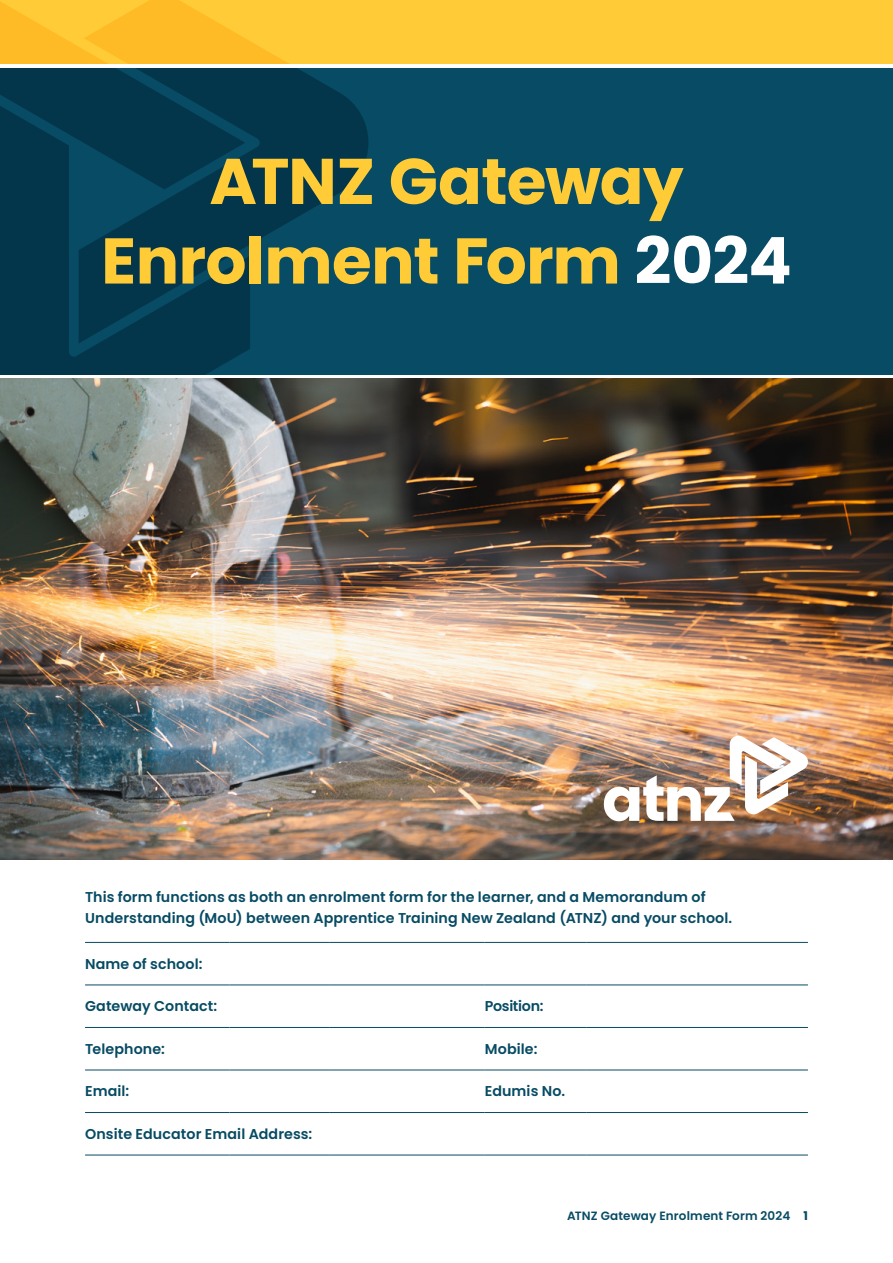
<style>
.page{position:relative;width:893px;height:1263px;background:#fff}
.page>*{position:absolute;margin:0;border:0;box-sizing:border-box;transform-origin:0 0}
.t1{font:700 64.5px/79.5px "Poppins";letter-spacing:-.01em;color:#ffcc38;text-align:center}
.t2{font:600 14.25px/21px "Poppins";letter-spacing:.005em;color:#074b64}
.t3{font:600 14.25px "Poppins";letter-spacing:-.02em;color:#074b64}
.t4{font:600 12px "Poppins";letter-spacing:.01em;color:#074b64}
.s1{color:#fff}
.s2{font-weight:700}
</style>
<div class="page">
<img style="left:0;top:378px;width:893px;height:481px">
<div style="left:0;top:68px;width:893px;height:306px;background:#074b64"></div>
<div style="left:0;top:68px;width:79px;height:31px;background:#04364b"></div>
<svg style="left:0;top:99px;width:250px;height:275px;background:#04384e"></svg>
<svg style="left:79px;top:68px;width:289px;height:275px;fill:#04364b"></svg>
<hr style="left:85px;top:942px;width:145px;height:1px;background:#074b64">
<hr style="left:230px;top:942px;width:99px;height:1px;background:#074b64">
<hr style="left:329px;top:942px;width:156px;height:1px;background:#074b64">
<hr style="left:485px;top:942px;width:102px;height:1px;background:#074b64">
<hr style="left:587px;top:942px;width:221px;height:1px;background:#074b64">
<hr style="left:85px;top:984px;width:145px;height:1px;background:#074b64">
<hr style="left:230px;top:984px;width:99px;height:1px;background:#074b64">
<hr style="left:329px;top:984px;width:156px;height:1px;background:#074b64">
<hr style="left:485px;top:984px;width:102px;height:1px;background:#074b64">
<hr style="left:587px;top:984px;width:221px;height:1px;background:#074b64">
<hr style="left:85px;top:1027px;width:145px;height:1px;background:#074b64">
<hr style="left:230px;top:1027px;width:99px;height:1px;background:#074b64">
<hr style="left:329px;top:1027px;width:156px;height:1px;background:#074b64">
<hr style="left:485px;top:1027px;width:102px;height:1px;background:#074b64">
<hr style="left:587px;top:1027px;width:221px;height:1px;background:#074b64">
<hr style="left:85px;top:1069px;width:145px;height:1px;background:#074b64">
<hr style="left:230px;top:1069px;width:99px;height:1px;background:#074b64">
<hr style="left:329px;top:1069px;width:156px;height:1px;background:#074b64">
<hr style="left:485px;top:1069px;width:102px;height:1px;background:#074b64">
<hr style="left:587px;top:1069px;width:221px;height:1px;background:#074b64">
<hr style="left:85px;top:1112px;width:145px;height:1px;background:#074b64">
<hr style="left:230px;top:1112px;width:99px;height:1px;background:#074b64">
<hr style="left:329px;top:1112px;width:156px;height:1px;background:#074b64">
<hr style="left:485px;top:1112px;width:102px;height:1px;background:#074b64">
<hr style="left:587px;top:1112px;width:221px;height:1px;background:#074b64">
<hr style="left:85px;top:1155px;width:145px;height:1px;background:#074b64">
<hr style="left:230px;top:1155px;width:99px;height:1px;background:#074b64">
<hr style="left:329px;top:1155px;width:156px;height:1px;background:#074b64">
<hr style="left:485px;top:1155px;width:102px;height:1px;background:#074b64">
<hr style="left:587px;top:1155px;width:221px;height:1px;background:#074b64">
<div style="left:0;top:0;width:893px;height:64px;background:#ffcc38"></div>
<svg style="left:0;top:0;width:289px;height:64px"></svg>
<img style="left:604px;top:736px;width:204px;height:85px">
<h1 class="t1" style="left:101px;top:142px;width:692px">ATNZ Gateway<br>Enrolment Form <span class="s1">2024</span></h1>
<p class="t2" style="left:85px;top:887px;width:649px">This form functions as both an enrolment form for the learner, and a Memorandum of<br>Understanding (MoU) between Apprentice Training New Zealand (ATNZ) and your school.</p>
<p class="t2" style="left:85px;top:953px;width:119px">Name of school:</p>
<p class="t2" style="left:85px;top:996px;width:134px">Gateway Contact:</p>
<p class="t3" style="left:485px;top:998px;width:60px">Position:</p>
<p class="t2" style="left:85px;top:1038px;width:81px">Telephone:</p>
<p class="t2" style="left:485px;top:1038px;width:54px">Mobile:</p>
<p class="t2" style="left:85px;top:1081px;width:46px">Email:</p>
<p class="t2" style="left:485px;top:1081px;width:82px">Edumis No.</p>
<p class="t2" style="left:85px;top:1123px;width:229px">Onsite Educator Email Address:</p>
<p class="t4" style="left:567px;top:1209px;width:242px">ATNZ Gateway Enrolment Form 2024 <span class="s2">1</span></p>
</div>
